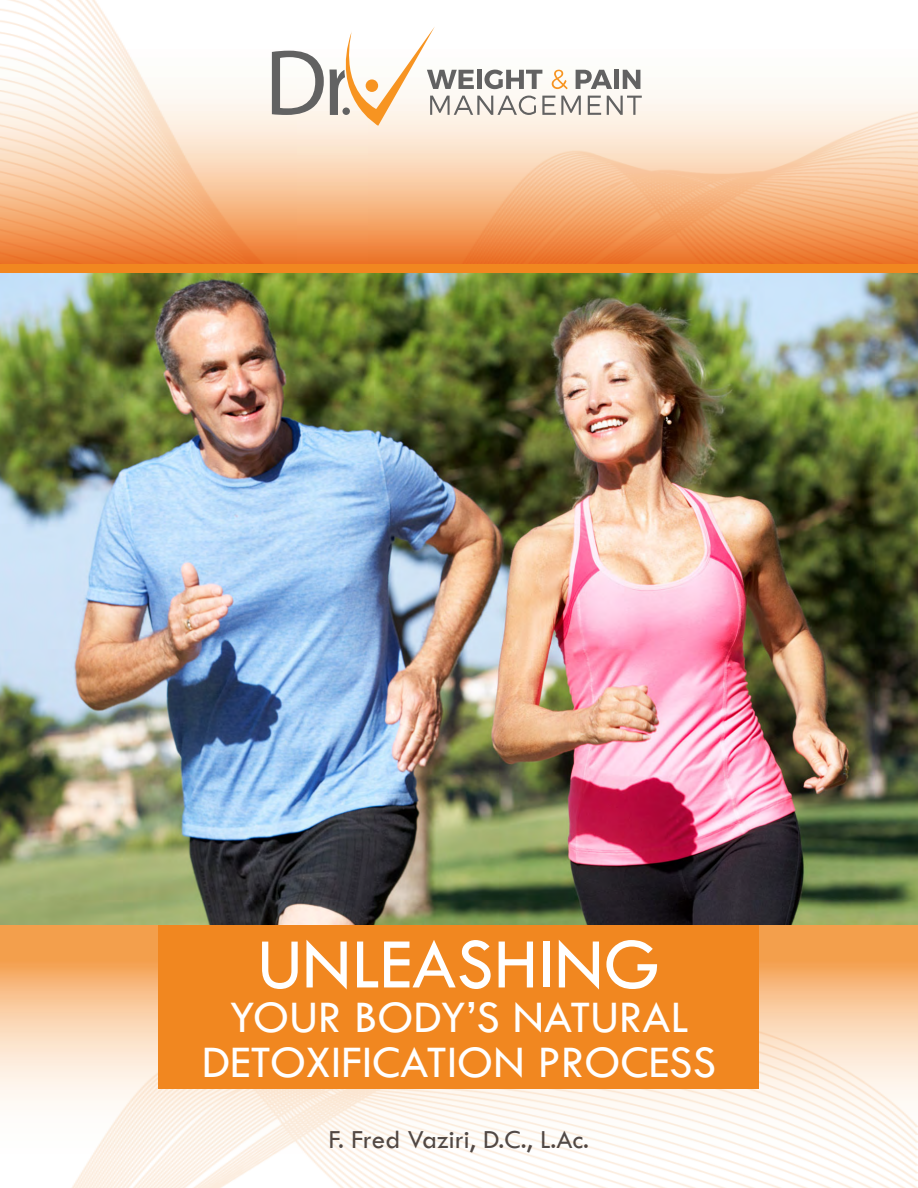
<style>
.page{position:relative;width:918px;height:1188px;background:#fff}
.page>*{position:absolute;margin:0;border:0;box-sizing:border-box;transform-origin:0 0}
.t1{font:73.8px "Tw Cen";color:#fff}
.t2{font:46.8px "Tw Cen";color:#fff}
.t3{font:27px "Tw Cen";color:#524a47}
</style>
<div class="page">
<svg style="left:0;top:1px;width:918px;height:263px"></svg>
<svg style="left:272px;top:27px;width:370px;height:99px"></svg>
<svg style="left:0;top:925px;width:918px;height:87px;background:#f5ad69"></svg>
<img style="left:0;top:1012px;width:918px;height:176px">
<div style="left:159px;top:925px;width:600px;height:164px;background:#f18720"></div>
<div style="left:0;top:264px;width:918px;height:9px;background:#f18720"></div>
<img style="left:0;top:273px;width:918px;height:652px">
<p class="t1" style="left:257px;top:920px;width:405px">UNLEASHING</p>
<p class="t2" style="left:229px;top:990px;width:461px">YOUR BODY’S NATURAL</p>
<p class="t2" style="left:202px;top:1035px;width:516px">DETOXIFICATION PROCESS</p>
<p class="t3" style="left:329px;top:1123px;width:262px">F. Fred Vaziri, D.C., L.Ac.</p>
</div>
